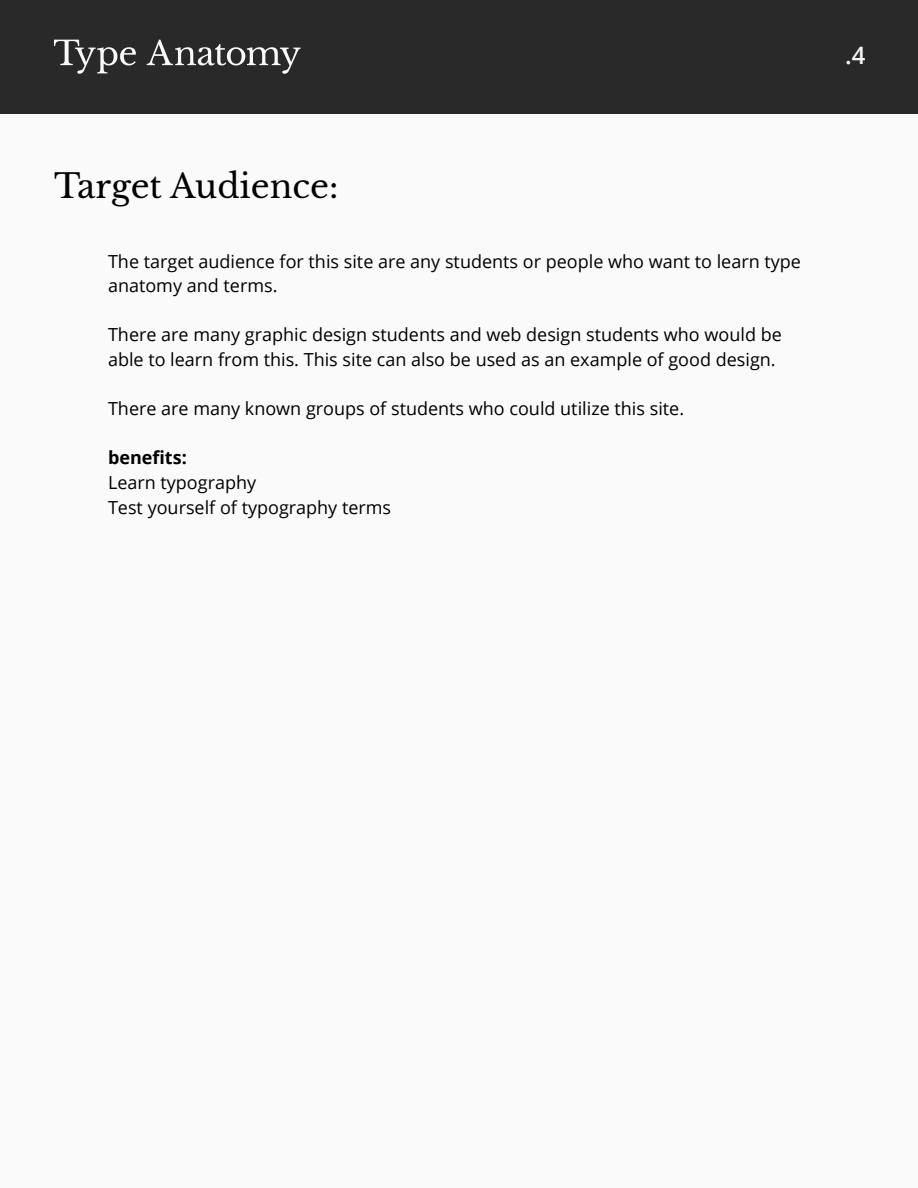
<style>
.page{position:relative;width:918px;height:1188px;background:#fafafa}
.page>*{position:absolute;margin:0;border:0;box-sizing:border-box;transform-origin:0 0}
.t1{font:33px "Libre Baskerville";color:#000}
.t2{font:600 24px "Open Sans";color:#f4f4f4}
.t3{font:18px/24.6px "Open Sans";color:#000}
.t4{font:700 18px "Open Sans";color:#000}
</style>
<div class="page">
<div style="left:0;top:0;width:918px;height:113px;background:#292929"></div>
<svg style="left:54px;top:40px;width:82px;height:34px"></svg>
<svg style="left:147px;top:40px;width:154px;height:34px"></svg>
<h1 class="t1" style="left:54px;top:166px;width:286px">Target Audience:</h1>
<p class="t3" style="left:108px;top:248px;width:695px">The target audience for this site are any students or people who want to learn type anatomy and terms.</p>
<p class="t3" style="left:108px;top:322px;width:675px">There are many graphic design students and web design students who would be able to learn from this. This site can also be used as an example of good design.</p>
<p class="t3" style="left:108px;top:396px;width:578px">There are many known groups of students who could utilize this site.</p>
<p class="t4" style="left:108px;top:445px;width:80px">benefits:</p>
<p class="t3" style="left:108px;top:470px;width:285px">Learn typography<br>Test yourself of typography terms</p>
<h2 class="t2" style="left:845px;top:39px;width:22px">.4</h2>
</div>
